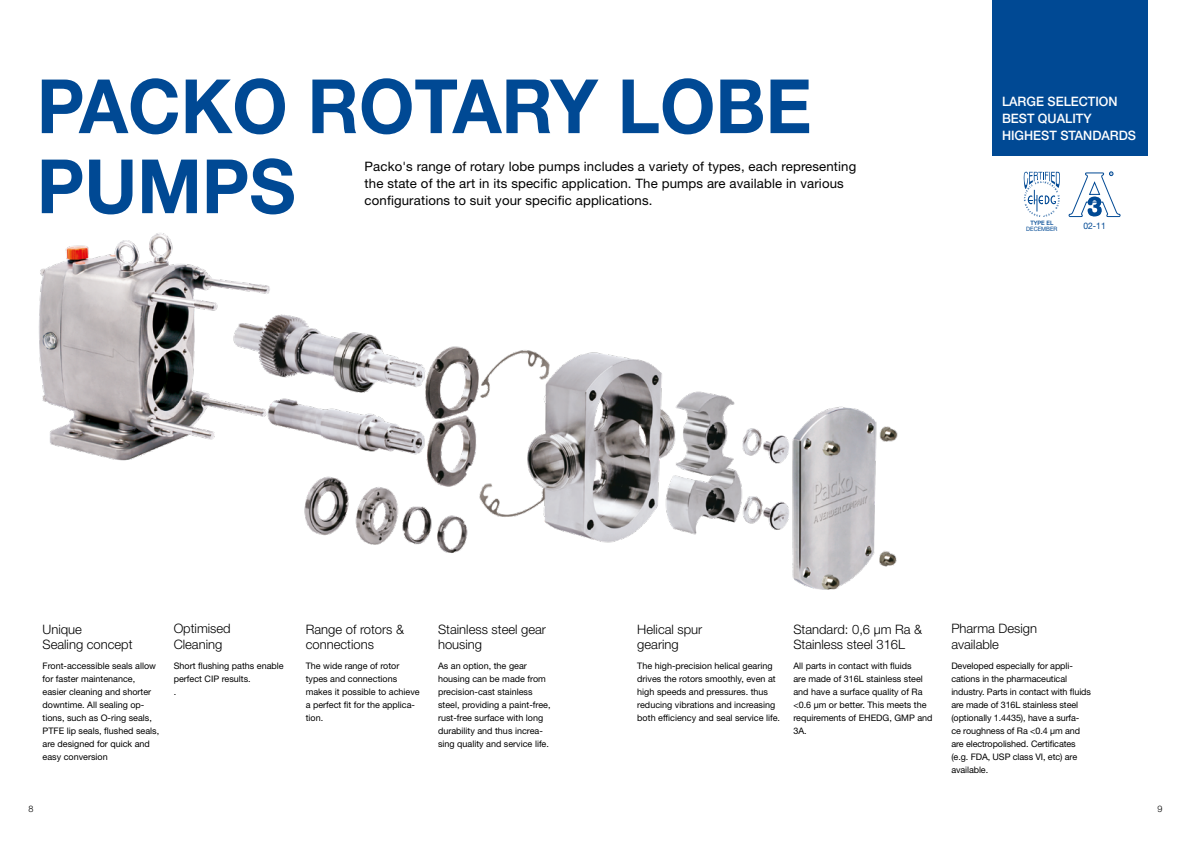
<style>
.page{position:relative;width:1191px;height:842px;background:#fff}
.page>*{position:absolute;margin:0;border:0;box-sizing:border-box;transform-origin:0 0}
.t1{font:700 75px/80px "Helvetica Neue LT Std";color:#004994;scale:.95 1}
.t2{font:13px/17px "Helvetica Neue LT Std";letter-spacing:.01em;color:#000}
.t3{font:300 13px/15.6px "Helvetica Neue LT Std";color:#000}
.t4{font:500 13px/17px "Helvetica Neue LT Std";color:#fff}
.t5{font:9px/13px "Helvetica Neue LT Std";color:#000}
.t6{font:9px "Helvetica Neue LT Std";color:#004994;scale:.95 1}
.t7{font:300 9px "Helvetica Neue LT Std";color:#000}
.t8{font:6px "Helvetica Neue LT Std";color:#004994;scale:.95 1}
.t9{font:500 6px "Helvetica Neue LT Std";color:#004994;scale:.95 1}
</style>
<div class="page">
<img style="left:38px;top:233px;width:860px;height:357px">
<svg style="left:1023px;top:172px;width:37px;height:45px"></svg>
<svg style="left:1068px;top:172px;width:53px;height:45px"></svg>
<div style="left:992px;top:0;width:156px;height:156px;background:#004994"></div>
<h1 class="t1" style="left:37px;top:65px;width:817px">PACKO ROTARY LOBE<br>PUMPS</h1>
<h2 class="t2" style="left:364px;top:158px;width:493px">Packo's range of rotary lobe pumps includes a variety of types, each representing the state of the art in its specific application. The pumps are available in various configurations to suit your specific applications.</h2>
<h2 class="t4" style="left:1002px;top:93px;width:136px">LARGE SELECTION<br>BEST QUALITY<br>HIGHEST STANDARDS</h2>
<p class="t9" style="left:1030px;top:219px;width:26px">TYPE EL</p>
<p class="t8" style="left:1026px;top:225px;width:35px">DECEMBER</p>
<p class="t6" style="left:1083px;top:220px;width:25px">02-11</p>
<h2 class="t3" style="left:43px;top:621px;width:92px">Unique<br>Sealing concept</h2>
<p class="t5" style="left:43px;top:660px;width:118px">Front-accessible seals allow for faster maintenance, easier cleaning and shorter downtime. All sealing op&shy;tions, such as O-ring seals,<br>PTFE lip seals, flushed seals, are designed for quick and easy conversion</p>
<h2 class="t3" style="left:174px;top:620px;width:59px">Optimised<br>Cleaning</h2>
<p class="t5" style="left:174px;top:660px;width:112px">Short flushing paths enable perfect CIP results.<br>.</p>
<h2 class="t3" style="left:306px;top:621px;width:100px">Range of rotors &amp; connections</h2>
<p class="t5" style="left:306px;top:660px;width:115px">The wide range of rotor types and connections makes it possible to achieve a perfect fit for the applica&shy;tion.</p>
<h2 class="t3" style="left:438px;top:621px;width:109px">Stainless steel gear housing</h2>
<p class="t5" style="left:438px;top:660px;width:114px">As an option, the gear housing can be made from precision-cast stainless steel, providing a paint-free, rust-free surface with long durability and thus increa&shy;sing quality and service life.</p>
<h2 class="t3" style="left:637px;top:621px;width:67px">Helical spur gearing</h2>
<p class="t5" style="left:637px;top:660px;width:144px">The high-precision helical gearing drives the rotors smoothly, even at high speeds and pressures. thus reducing vibrations and increasing both efficiency and seal service life.</p>
<h2 class="t3" style="left:793px;top:621px;width:130px">Standard: 0,6 µm Ra &amp;<br>Stainless steel 316L</h2>
<p class="t5" style="left:793px;top:660px;width:141px">All parts in contact with fluids<br>are made of 316L stainless steel and have a surface quality of Ra &lt;0.6 µm or better. This meets the requirements of EHEDG, GMP and<br>3A.</p>
<h2 class="t3" style="left:951px;top:620px;width:87px">Pharma Design available</h2>
<p class="t5" style="left:951px;top:660px;width:141px">Developed especially for appli&shy;cations in the pharmaceutical industry. Parts in contact with fluids are made of 316L stainless steel (optionally 1.4435), have a surfa&shy;ce roughness of Ra &lt;0.4 µm and are electropolished. Certificates (e.g. FDA, USP class VI, etc) are available.</p>
<p class="t7" style="left:28px;top:804px;width:7px">8</p>
<p class="t7" style="left:1157px;top:804px;width:7px">9</p>
</div>
